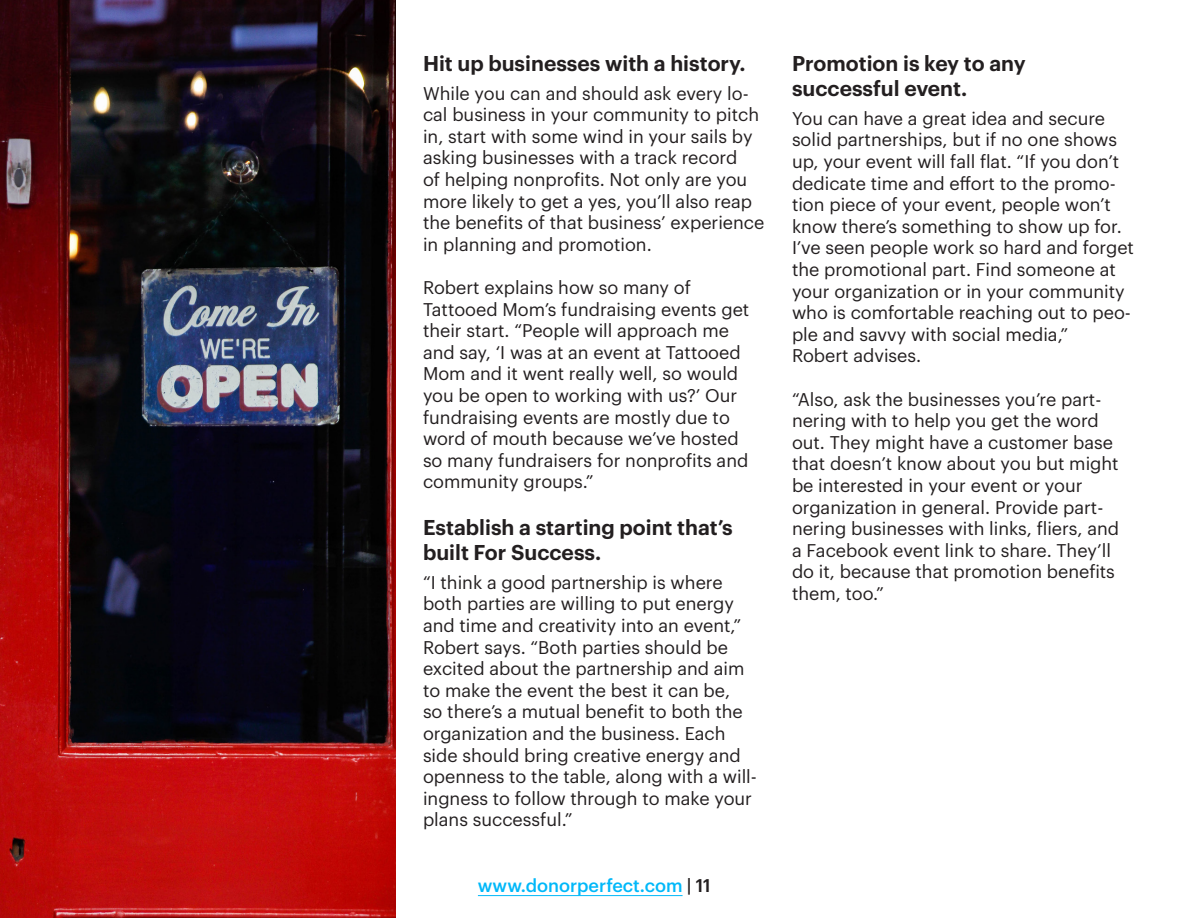
<style>
.page{position:relative;width:1188px;height:918px;background:#fff}
.page>*{position:absolute;margin:0;border:0;box-sizing:border-box;transform-origin:0 0}
.t1{font:600 21px/25.2px "Graphik";color:#231f20}
.body{font:18px/21.6px "Graphik";color:#231f20}
.t2{font:500 18px "Graphik";color:#00b8f9}
.s1{color:#231f20}
</style>
<div class="page">
<hr style="left:478px;top:895px;width:205px;height:1px;background:#00b8f9">
<img style="left:0;top:0;width:396px;height:918px">
<h3 class="t1" style="left:423px;top:49px;width:324px">Hit up businesses with a history.</h3>
<p class="body" style="left:423px;top:81px;width:343px">While you can and should ask every lo&shy;cal business in your community to pitch in, start with some wind in your sails by asking businesses with a track record<br>of helping nonprofits. Not only are you more likely to get a yes, you’ll also reap the benefits of that business’ experience in planning and promotion.</p>
<p class="body" style="left:423px;top:275px;width:328px">Robert explains how so many of Tattooed Mom’s fundraising events get their start. “People will approach me and say, ‘I was at an event at Tattooed Mom and it went really well, so would you be open to working with us?’ Our fundraising events are mostly due to word of mouth because we’ve hosted so many fundraisers for nonprofits and community groups.”</p>
<h3 class="t1" style="left:423px;top:513px;width:311px">Establish a starting point that’s built For Success.</h3>
<h3 class="body" style="left:423px;top:570px;width:335px">“I think a good partnership is where both parties are willing to put energy and time and creativity into an event,” Robert says. “Both parties should be excited about the partnership and aim to make the event the best it can be,<br>so there’s a mutual benefit to both the organization and the business. Each side should bring creative energy and openness to the table, along with a will&shy;ingness to follow through to make your plans successful.”</h3>
<p class="t2" style="left:478px;top:872px;width:234px">www.donorperfect.com <span class="s1">| 11</span></p>
<h3 class="t1" style="left:792px;top:49px;width:235px">Promotion is key to any successful event.</h3>
<p class="body" style="left:792px;top:106px;width:343px">You can have a great idea and secure solid partnerships, but if no one shows up, your event will fall flat. “If you don’t dedicate time and effort to the promo&shy;tion piece of your event, people won’t know there’s something to show up for.<br>I’ve seen people work so hard and forget the promotional part. Find someone at your organization or in your community who is comfortable reaching out to peo&shy;ple and savvy with social media,”<br>Robert advises.</p>
<p class="body" style="left:792px;top:387px;width:329px">“Also, ask the businesses you’re part&shy;nering with to help you get the word out. They might have a customer base that doesn’t know about you but might be interested in your event or your organization in general. Provide part&shy;nering businesses with links, fliers, and a Facebook event link to share. They’ll do it, because that promotion benefits them, too.”</p>
</div>
